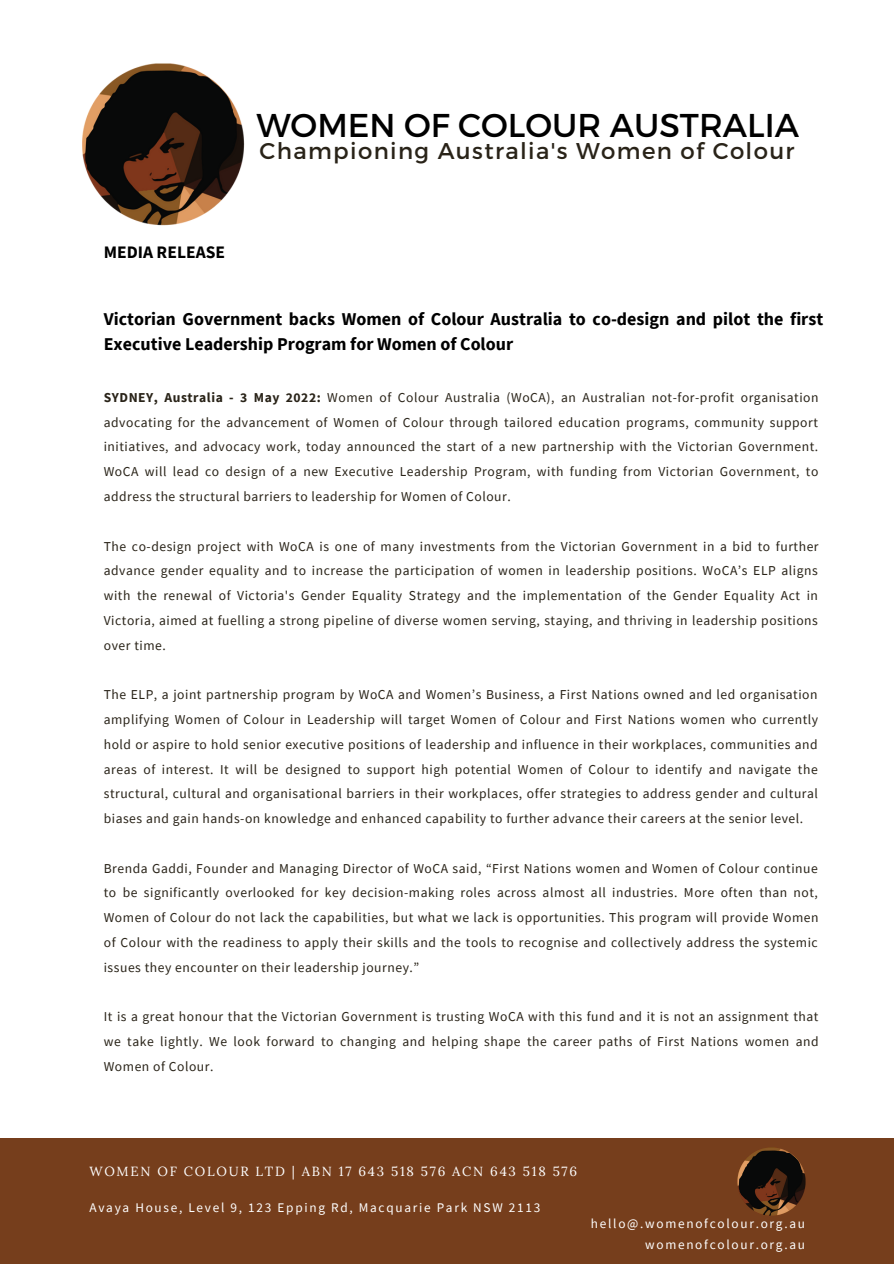
<style>
.page{position:relative;width:894px;height:1264px;background:#fff}
.page>*{position:absolute;margin:0;border:0;box-sizing:border-box;transform-origin:0 0}
.t1{font:33px "Montserrat";color:#000}
.t2{font:22.8px "Montserrat";letter-spacing:.06em;color:#292318}
.t3{font:700 18px/25px "Source Sans Pro";color:#000}
.t4{font:700 17.55px "Source Sans Pro";color:#000}
.t5{font:13.65px/24.8px "Source Sans Pro";letter-spacing:.04em;color:#292318;text-align:justify}
.t6{font:13.2px "Source Sans Pro";letter-spacing:.13em;color:#fff}
.t7{font:13.2px "Lora";letter-spacing:.13em;color:#fff}
.s1{font-weight:700}
</style>
<div class="page">
<div style="left:0;top:1138px;width:893px;height:125px;background:#763e1c"></div>
<img style="left:82px;top:63px;width:162px;height:162px">
<img style="left:737px;top:1147px;width:68px;height:68px">
<p class="t1" style="left:256px;top:104px;width:544px">WOMEN OF COLOUR AUSTRALIA</p>
<p class="t4" style="left:104px;top:241px;width:123px">MEDIA RELEASE</p>
<p class="t2" style="left:259px;top:136px;width:536px">Championing Australia's Women of Colour</p>
<p class="t3" style="left:104px;top:306px;width:720px">Victorian Government backs Women of Colour Australia to co-design and pilot the first<br>Executive Leadership Program for Women of Colour</p>
<p class="t5" style="left:104px;top:384px;width:716px"><span class="s1">SYDNEY, Australia - 3 May 2022:</span> Women of Colour Australia (WoCA), an Australian not-for-profit organisation advocating for the advancement of Women of Colour through tailored education programs, community support initiatives, and advocacy work, today announced the start of a new partnership with the Victorian Government.<br>WoCA will lead co design of a new Executive Leadership Program, with funding from Victorian Government, to address the structural barriers to leadership for Women of Colour.</p>
<p class="t5" style="left:104px;top:533px;width:716px">The co-design project with WoCA is one of many investments from the Victorian Government in a bid to further advance gender equality and to increase the participation of women in leadership positions. WoCA’s ELP aligns with the renewal of Victoria's Gender Equality Strategy and the implementation of the Gender Equality Act in Victoria, aimed at fuelling a strong pipeline of diverse women serving, staying, and thriving in leadership positions over time.</p>
<p class="t5" style="left:104px;top:682px;width:715px">The ELP, a joint partnership program by WoCA and Women’s Business, a First Nations owned and led organisation amplifying Women of Colour in Leadership will target Women of Colour and First Nations women who currently hold or aspire to hold senior executive positions of leadership and influence in their workplaces, communities and areas of interest. It will be designed to support high potential Women of Colour to identify and navigate the structural, cultural and organisational barriers in their workplaces, offer strategies to address gender and cultural biases and gain hands-on knowledge and enhanced capability to further advance their careers at the senior level.</p>
<p class="t5" style="left:104px;top:855px;width:716px">Brenda Gaddi, Founder and Managing Director of WoCA said, “First Nations women and Women of Colour continue to be significantly overlooked for key decision-making roles across almost all industries. More often than not, Women of Colour do not lack the capabilities, but what we lack is opportunities. This program will provide Women of Colour with the readiness to apply their skills and the tools to recognise and collectively address the systemic issues they encounter on their leadership journey.”</p>
<p class="t5" style="left:104px;top:1004px;width:716px">It is a great honour that the Victorian Government is trusting WoCA with this fund and it is not an assignment that we take lightly. We look forward to changing and helping shape the career paths of First Nations women and Women of Colour.</p>
<p class="t7" style="left:89px;top:1162px;width:489px">WOMEN OF COLOUR LTD | ABN 17 643 518 576 ACN 643 518 576</p>
<p class="t6" style="left:89px;top:1199px;width:452px">Avaya House, Level 9, 123 Epping Rd, Macquarie Park NSW 2113</p>
<p class="t6" style="left:590px;top:1214px;width:215px">hello@.womenofcolour.org.au</p>
<p class="t6" style="left:645px;top:1236px;width:161px">womenofcolour.org.au</p>
</div>
